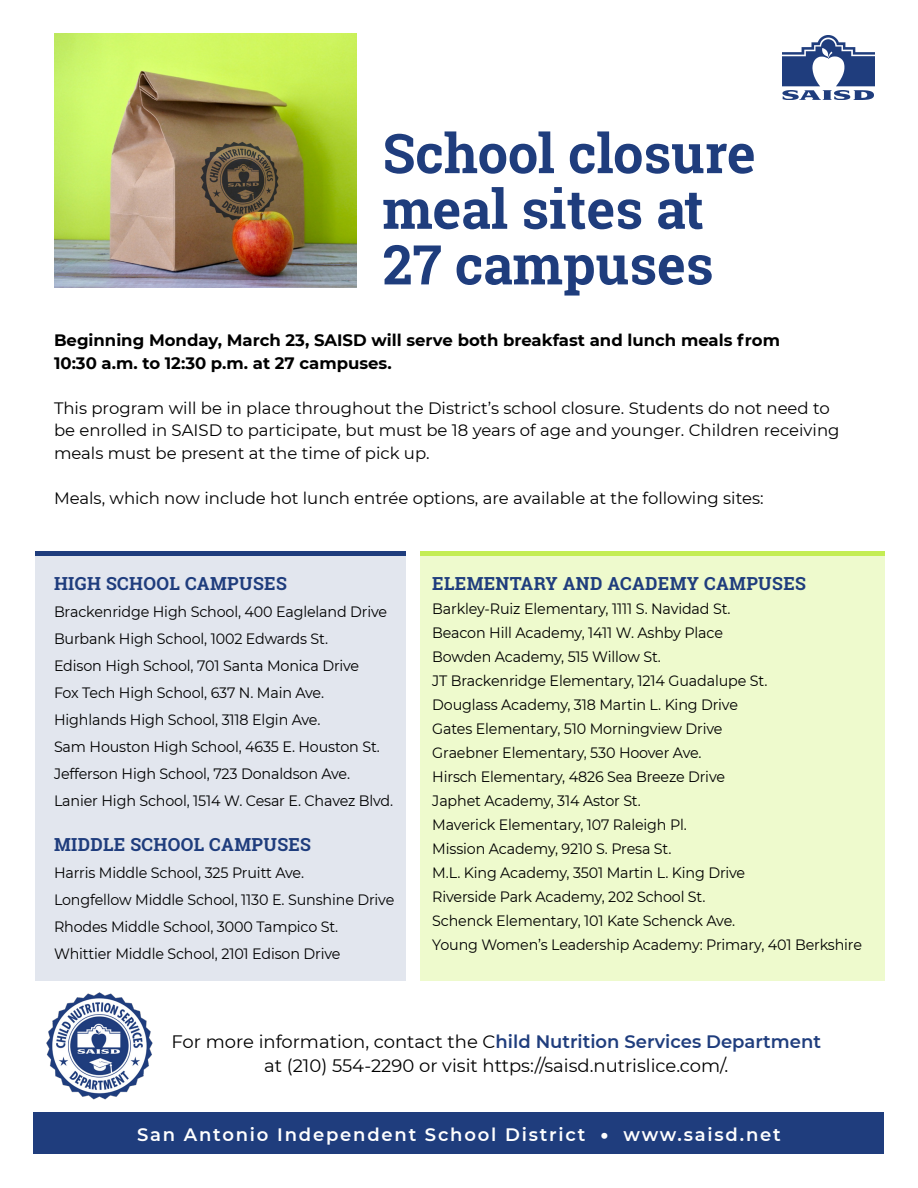
<style>
.page{position:relative;width:918px;height:1188px;background:#fff}
.page>*{position:absolute;margin:0;border:0;box-sizing:border-box;transform-origin:0 0}
.t1{font:700 54.75px/55.7px "Roboto Slab";color:#1f3d7d}
.t2{font:700 18px "Roboto Slab";letter-spacing:.02em;color:#1f3d7d}
.t3{font:600 18px "Montserrat";color:#1f3d7d}
.t4{font:18px "Montserrat";color:#000}
.t5{font:600 18px "Montserrat";letter-spacing:.1em;color:#fff}
.t6{font:16.5px/22.5px "Montserrat";color:#000}
.t7{font:700 16.5px "Montserrat";color:#000}
.t8{font:15px "Montserrat";letter-spacing:-.01em;color:#000;scale:.95 1}
.s1{font-weight:400;color:#000}
.s2{font-weight:900}
</style>
<div class="page">
<div style="left:420px;top:551px;width:464px;height:430px;background:#eefacd"></div>
<div style="left:36px;top:551px;width:370px;height:430px;background:#e2e6ee"></div>
<img style="left:54px;top:34px;width:302px;height:253px">
<img style="left:782px;top:36px;width:92px;height:64px">
<div style="left:34px;top:1112px;width:850px;height:42px;background:#1f3d7d"></div>
<div style="left:36px;top:551px;width:370px;height:5px;background:#1f3d7d"></div>
<div style="left:420px;top:551px;width:464px;height:5px;background:#c4ed53"></div>
<img style="left:46px;top:992px;width:107px;height:108px">
<p class="t1" style="left:383px;top:125px;width:375px">School closure meal sites at</p>
<p class="t1" style="left:383px;top:236px;width:332px">27 campuses</p>
<p class="t7" style="left:54px;top:329px;width:727px">Beginning Monday, March 23, SAISD will serve both breakfast and lunch meals from</p>
<p class="t7" style="left:54px;top:351px;width:339px">10:30 a.m. to 12:30 p.m. at 27 campuses.</p>
<p class="t6" style="left:54px;top:396px;width:787px">This program will be in place throughout the District’s school closure. Students do not need to be enrolled in SAISD to participate, but must be 18 years of age and younger. Children receiving meals must be present at the time of pick up.</p>
<p class="t6" style="left:54px;top:486px;width:711px">Meals, which now include hot lunch entrée options, are available at the following sites:</p>
<p class="t2" style="left:54px;top:571px;width:234px">HIGH SCHOOL CAMPUSES</p>
<p class="t8" style="left:54px;top:602px;width:352px">Brackenridge High School, 400 Eagleland Drive</p>
<p class="t8" style="left:54px;top:629px;width:290px">Burbank High School, 1002 Edwards St.</p>
<p class="t8" style="left:54px;top:656px;width:323px">Edison High School, 701 Santa Monica Drive</p>
<p class="t8" style="left:54px;top:683px;width:286px">Fox Tech High School, 637 N. Main Ave.</p>
<p class="t8" style="left:54px;top:710px;width:282px">Highlands High School, 3118 Elgin Ave.</p>
<p class="t8" style="left:54px;top:737px;width:345px">Sam Houston High School, 4635 E. Houston St.</p>
<p class="t8" style="left:54px;top:764px;width:313px">Jefferson High School, 723 Donaldson Ave.</p>
<p class="t8" style="left:54px;top:791px;width:359px">Lanier High School, 1514 W. Cesar E. Chavez Blvd.</p>
<p class="t2" style="left:54px;top:832px;width:259px">MIDDLE SCHOOL CAMPUSES</p>
<p class="t8" style="left:54px;top:863px;width:265px">Harris Middle School, 325 Pruitt Ave.</p>
<p class="t8" style="left:54px;top:890px;width:360px">Longfellow Middle School, 1130 E. Sunshine Drive</p>
<p class="t8" style="left:54px;top:917px;width:301px">Rhodes Middle School, 3000 Tampico St.</p>
<p class="t8" style="left:54px;top:944px;width:303px">Whittier Middle School, 2101 Edison Drive</p>
<p class="t2" style="left:432px;top:571px;width:375px">ELEMENTARY AND ACADEMY CAMPUSES</p>
<p class="t8" style="left:432px;top:599px;width:315px">Barkley-Ruiz Elementary, 1111 S. Navidad St.</p>
<p class="t8" style="left:432px;top:623px;width:307px">Beacon Hill Academy, 1411 W. Ashby Place</p>
<p class="t8" style="left:432px;top:647px;width:242px">Bowden Academy, 515 Willow St.</p>
<p class="t8" style="left:432px;top:671px;width:354px">JT Brackenridge Elementary, 1214 Guadalupe St.</p>
<p class="t8" style="left:432px;top:695px;width:323px">Douglass Academy, 318 Martin L. King Drive</p>
<p class="t8" style="left:432px;top:719px;width:307px">Gates Elementary, 510 Morningview Drive</p>
<p class="t8" style="left:432px;top:743px;width:285px">Graebner Elementary, 530 Hoover Ave.</p>
<p class="t8" style="left:432px;top:767px;width:310px">Hirsch Elementary, 4826 Sea Breeze Drive</p>
<p class="t8" style="left:432px;top:791px;width:221px">Japhet Academy, 314 Astor St.</p>
<p class="t8" style="left:432px;top:815px;width:269px">Maverick Elementary, 107 Raleigh Pl.</p>
<p class="t8" style="left:432px;top:839px;width:253px">Mission Academy, 9210 S. Presa St.</p>
<p class="t8" style="left:432px;top:863px;width:331px">M.L. King Academy, 3501 Martin L. King Drive</p>
<p class="t8" style="left:432px;top:887px;width:289px">Riverside Park Academy, 202 School St.</p>
<p class="t8" style="left:432px;top:911px;width:320px">Schenck Elementary, 101 Kate Schenck Ave.</p>
<p class="t8" style="left:432px;top:935px;width:454px">Young Women’s Leadership Academy: Primary, 401 Berkshire</p>
<p class="t3" style="left:171px;top:1029px;width:651px"><span class="s1">For more information, contact the C</span>hild Nutrition Services Department</p>
<p class="t4" style="left:264px;top:1053px;width:466px">at (210) 554-2290 or visit https://saisd.nutrislice.com/.</p>
<p class="t5" style="left:137px;top:1122px;width:645px">San Antonio Independent School District <span class="s2">•</span> www.saisd.net</p>
</div>
